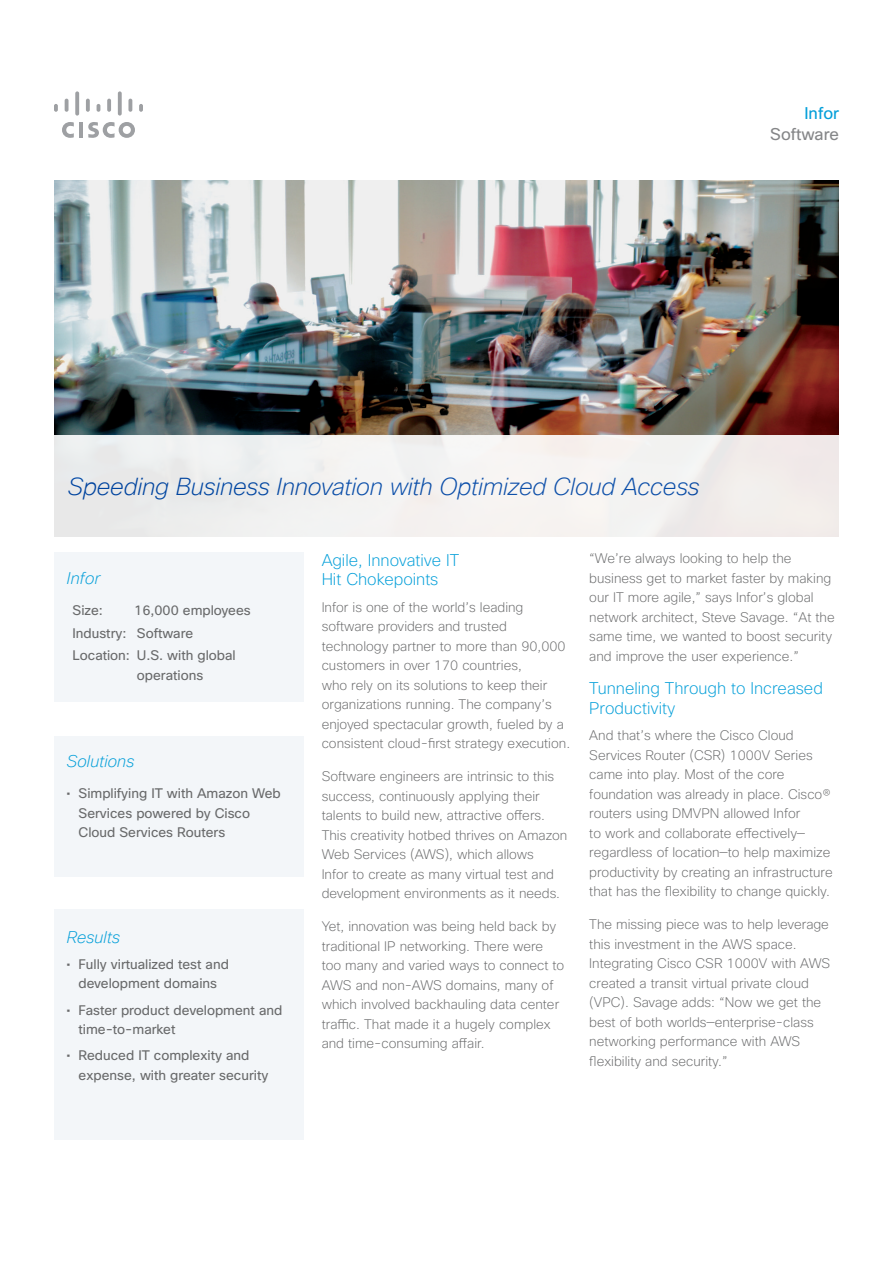
<style>
.page{position:relative;width:893px;height:1263px;background:#fff}
.page>*{position:absolute;margin:0;border:0;box-sizing:border-box;transform-origin:0 0}
.t1{font:italic 200 24px "Cisco Sans TT";letter-spacing:-.01em;color:#004baf}
.Subhead_02{font:200 16.5px/19.8px "Cisco Sans";color:#049fd9}
.SubHead_01{font:italic 200 16.5px "Cisco Sans TT";color:#049fd9}
.t2{font:16.5px "Cisco Sans";color:#858688}
.t3{font:16.5px "Cisco Sans";color:#049fd9}
.Body{font:200 13.5px/19.5px "Cisco Sans";color:#696a6b}
.Body_copy{font:13.5px/19.5px "Cisco Sans";color:#696a6b}
</style>
<div class="page">
<hr style="left:79px;top:122px;width:4px;height:16px;background:#9ea0a3">
<svg style="left:62px;top:122px;width:12px;height:16px"></svg>
<svg style="left:88px;top:122px;width:47px;height:16px"></svg>
<svg style="left:54px;top:104px;width:4px;height:8px"></svg>
<svg style="left:65px;top:99px;width:4px;height:13px"></svg>
<svg style="left:75px;top:91px;width:4px;height:25px"></svg>
<svg style="left:86px;top:99px;width:4px;height:13px"></svg>
<svg style="left:97px;top:104px;width:3px;height:8px"></svg>
<svg style="left:107px;top:99px;width:4px;height:13px"></svg>
<svg style="left:118px;top:91px;width:4px;height:25px"></svg>
<svg style="left:128px;top:99px;width:4px;height:13px"></svg>
<svg style="left:139px;top:104px;width:4px;height:8px"></svg>
<img style="left:54px;top:180px;width:785px;height:255px">
<div style="left:54px;top:435px;width:785px;height:102px;background:#f2f1f0"></div>
<div style="left:54px;top:736px;width:250px;height:140px;background:#f3f6f9"></div>
<div style="left:54px;top:552px;width:250px;height:150px;background:#f3f6f9"></div>
<div style="left:54px;top:909px;width:250px;height:231px;background:#f3f6f9"></div>
<p class="t3" style="left:804px;top:103px;width:36px">Infor</p>
<p class="t2" style="left:770px;top:124px;width:70px">Software</p>
<h1 class="t1" style="left:68px;top:472px;width:633px">Speeding Business Innovation with Optimized Cloud Access</h1>
<p class="SubHead_01" style="left:67px;top:567px;width:35px">Infor</p>
<p class="Body_copy" style="left:73px;top:600px;width:32px">Size:</p>
<p class="Body_copy" style="left:73px;top:623px;width:55px">Industry:</p>
<p class="Body_copy" style="left:137px;top:623px;width:58px">Software</p>
<p class="Body_copy" style="left:73px;top:646px;width:59px">Location:</p>
<p class="Body_copy" style="left:137px;top:646px;width:100px">U.S. with global operations</p>
<p class="Body_copy" style="left:134px;top:601px;width:118px">16,000 employees</p>
<p class="SubHead_01" style="left:67px;top:751px;width:69px">Solutions</p>
<p class="Body_copy" style="left:79px;top:784px;width:204px;text-indent:-12px">• Simplifying IT with Amazon Web<br>Services powered by Cisco<br>Cloud Services Routers</p>
<p class="SubHead_01" style="left:67px;top:927px;width:55px">Results</p>
<p class="Body_copy" style="left:67px;top:954px;width:164px;text-align:center">• Fully virtualized test and development domains</p>
<p class="Body_copy" style="left:79px;top:1000px;width:205px;text-indent:-12px">• Faster product development and time-to-market</p>
<p class="Body_copy" style="left:79px;top:1046px;width:191px;text-indent:-12px">• Reduced IT complexity and expense, with greater security</p>
<p class="Subhead_02" style="left:322px;top:550px;width:139px">Agile, Innovative IT<br>Hit Chokepoints</p>
<p class="Body" style="left:322px;top:597px;width:250px">Infor is one of the world’s leading software providers and trusted technology partner to more than 90,000 customers in over 170 countries,<br>who rely on its solutions to keep their organizations running. The company’s enjoyed spectacular growth, fueled by a consistent cloud-first strategy execution.</p>
<p class="Body" style="left:322px;top:766px;width:247px">Software engineers are intrinsic to this success, continuously applying their talents to build new, attractive offers.<br>This creativity hotbed thrives on Amazon Web Services (AWS), which allows<br>Infor to create as many virtual test and development environments as it needs.</p>
<p class="Body" style="left:322px;top:916px;width:244px">Yet, innovation was being held back by traditional IP networking. There were too many and varied ways to connect to AWS and non-AWS domains, many of which involved backhauling data center traffic. That made it a hugely complex and time-consuming affair.</p>
<p class="Body" style="left:589px;top:549px;width:247px">“We’re always looking to help the business get to market faster by making our IT more agile,” says Infor’s global network architect, Steve Savage. “At the same time, we wanted to boost security and improve the user experience.”</p>
<p class="Subhead_02" style="left:589px;top:678px;width:235px">Tunneling Through to Increased<br>Productivity</p>
<p class="Body" style="left:589px;top:725px;width:245px">And that’s where the Cisco Cloud Services Router (CSR) 1000V Series came into play. Most of the core foundation was already in place. Cisco® routers using DMVPN allowed Infor<br>to work and collaborate effectively— regardless of location—to help maximize productivity by creating an infrastructure that has the flexibility to change quickly.</p>
<p class="Body" style="left:589px;top:914px;width:242px">The missing piece was to help leverage this investment in the AWS space.<br>Integrating Cisco CSR 1000V with AWS created a transit virtual private cloud (VPC). Savage adds: “Now we get the best of both worlds—enterprise-class networking performance with AWS flexibility and security.”</p>
</div>
